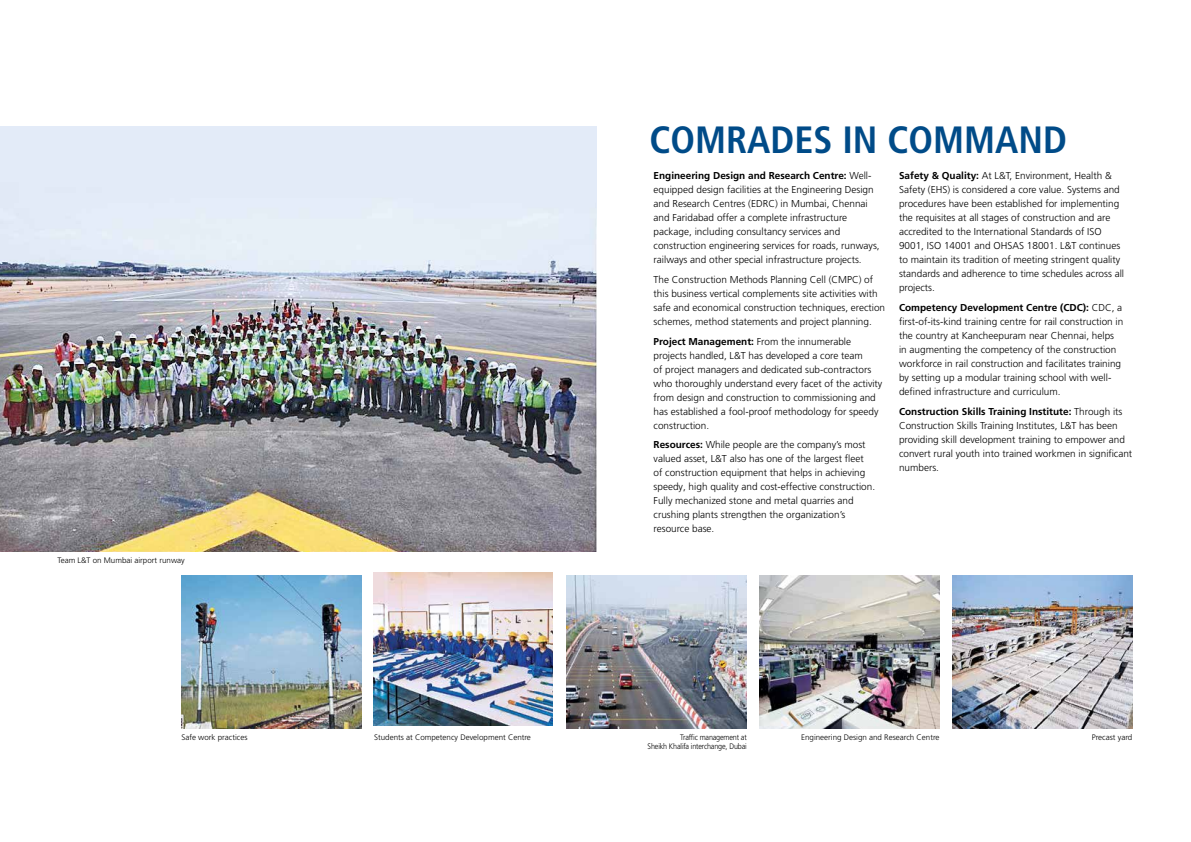
<style>
.page{position:relative;width:1191px;height:842px;background:#fff}
.page>*{position:absolute;margin:0;border:0;box-sizing:border-box;transform-origin:0 0}
.t1{font:700 condensed 38px "Frutiger LT Pro";color:#004b88}
.t2{font:300 10px/14px "Frutiger LT Pro";color:#000}
.t3{font:300 8px "Frutiger LT Pro";color:#000}
.t4{font:300 8px/9px "Frutiger LT Pro";letter-spacing:-.02em;color:#000;text-align:right;scale:.9 1}
.s1{font-weight:700}
</style>
<div class="page">
<img style="left:181px;top:575px;width:180px;height:153px">
<img style="left:373px;top:572px;width:180px;height:153px">
<img style="left:567px;top:575px;width:179px;height:153px">
<img style="left:759px;top:575px;width:180px;height:153px">
<img style="left:952px;top:575px;width:180px;height:153px">
<img style="left:0;top:127px;width:597px;height:424px">
<h1 class="t1" style="left:649px;top:118px;width:419px">COMRADES IN COMMAND</h1>
<p class="t3" style="left:58px;top:556px;width:129px">Team L&amp;T on Mumbai airport runway</p>
<p class="t2" style="left:653px;top:169px;width:227px"><span class="s1">Engineering Design and Research Centre:</span> Well&shy;equipped design facilities at the Engineering Design and Research Centres (EDRC) in Mumbai, Chennai and Faridabad offer a complete infrastructure package, including consultancy services and construction engineering services for roads, runways, railways and other special infrastructure projects.</p>
<p class="t2" style="left:653px;top:273px;width:233px">The Construction Methods Planning Cell (CMPC) of this business vertical complements site activities with safe and economical construction techniques, erection schemes, method statements and project planning.</p>
<p class="t2" style="left:653px;top:334px;width:230px"><span class="s1">Project Management:</span> From the innumerable projects handled, L&amp;T has developed a core team<br>of project managers and dedicated sub-contractors who thoroughly understand every facet of the activity from design and construction to commissioning and has established a fool-proof methodology for speedy construction.</p>
<p class="t2" style="left:653px;top:438px;width:223px"><span class="s1">Resources:</span> While people are the company’s most valued asset, L&amp;T also has one of the largest fleet<br>of construction equipment that helps in achieving speedy, high quality and cost-effective construction.<br>Fully mechanized stone and metal quarries and crushing plants strengthen the organization’s resource base.</p>
<p class="t2" style="left:899px;top:169px;width:227px"><span class="s1">Safety &amp; Quality:</span> At L&amp;T, Environment, Health &amp; Safety (EHS) is considered a core value. Systems and procedures have been established for implementing the requisites at all stages of construction and are accredited to the International Standards of ISO 9001, ISO 14001 and OHSAS 18001. L&amp;T continues to maintain its tradition of meeting stringent quality standards and adherence to time schedules across all projects.</p>
<p class="t2" style="left:899px;top:301px;width:226px"><span class="s1">Competency Development Centre (CDC):</span> CDC, a first-of-its-kind training centre for rail construction in the country at Kancheepuram near Chennai, helps in augmenting the competency of the construction workforce in rail construction and facilitates training by setting up a modular training school with well&shy;defined infrastructure and curriculum.</p>
<p class="t2" style="left:899px;top:404px;width:235px"><span class="s1">Construction Skills Training Institute:</span> Through its Construction Skills Training Institutes, L&amp;T has been providing skill development training to empower and convert rural youth into trained workmen in significant numbers.</p>
<p class="t3" style="left:181px;top:732px;width:68px">Safe work practices</p>
<p class="t3" style="left:374px;top:732px;width:158px">Students at Competency Development Centre</p>
<p class="t4" style="left:647px;top:732px;width:112px">Traffic management at<br>Sheikh Khalifa interchange, Dubai</p>
<p class="t3" style="left:801px;top:732px;width:140px">Engineering Design and Research Centre</p>
<p class="t3" style="left:1091px;top:732px;width:42px">Precast yard</p>
</div>
